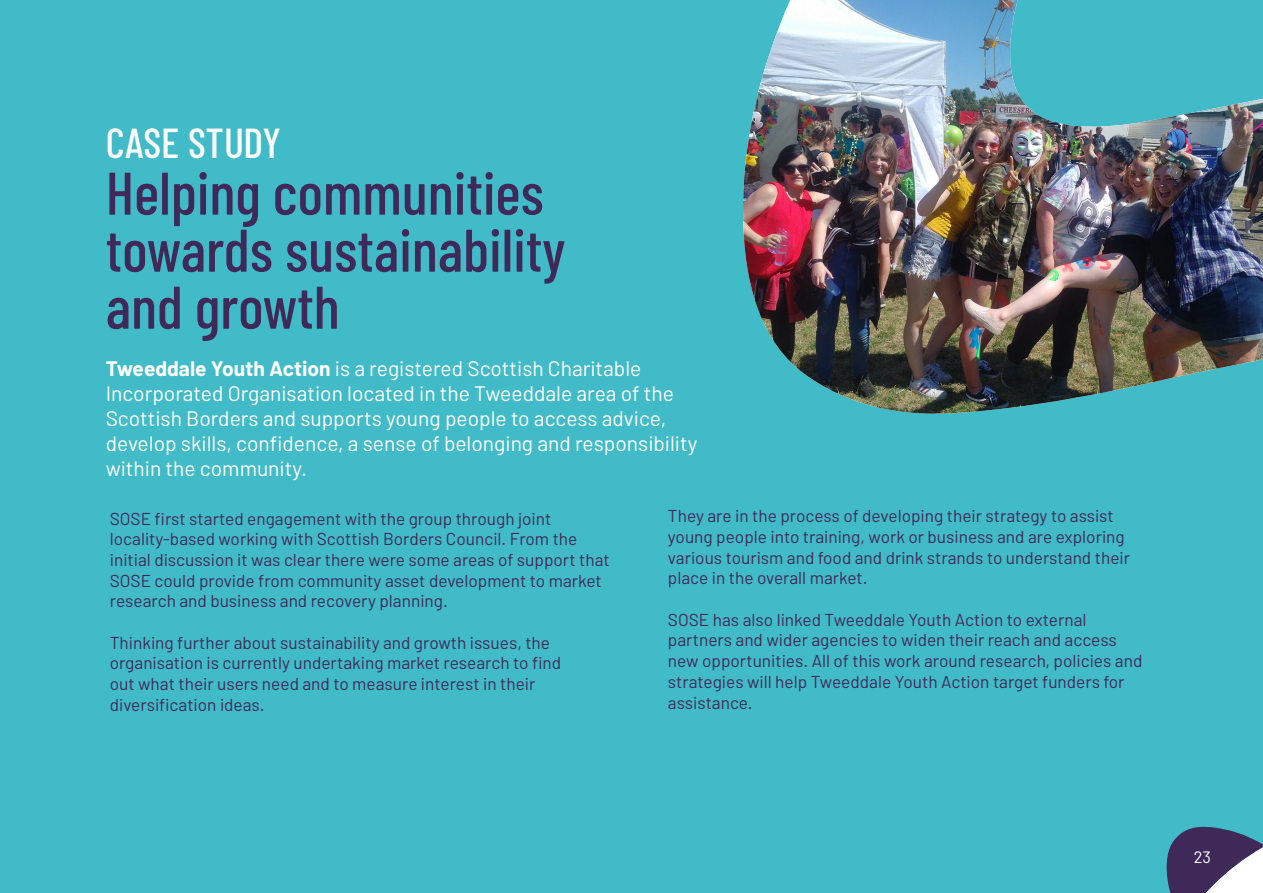
<style>
.page{position:relative;width:1263px;height:893px;background:#42bbc8}
.page>*{position:absolute;margin:0;border:0;box-sizing:border-box;transform-origin:0 0}
.t1{font:500 60px/57px "Barlow Condensed";color:#3f2958}
.t2{font:500 42px "Barlow Condensed";letter-spacing:-.01em;color:#fff}
.t3{font:21px/25.2px "Barlow";color:#fff}
.t4{font:17.25px/20.7px "Barlow";color:#3f2958}
.t5{font:16.5px "Barlow";color:#fff}
.s1{font-weight:700}
</style>
<div class="page">
<svg style="left:1167px;top:826px;width:96px;height:67px;background:#6a698a"></svg>
<img style="left:743px;top:0;width:520px;height:414px">
<h2 class="t2" style="left:106px;top:116px;width:177px">CASE STUDY</h2>
<h1 class="t1" style="left:106px;top:163px;width:461px">Helping communities towards sustainability and growth</h1>
<p class="t3" style="left:106px;top:355px;width:593px"><span class="s1">Tweeddale Youth Action</span> is a registered Scottish Charitable Incorporated Organisation located in the Tweeddale area of the Scottish Borders and supports young people to access advice, develop skills, confidence, a sense of belonging and responsibility within the community.</p>
<p class="t4" style="left:668px;top:505px;width:464px">They are in the process of developing their strategy to assist young people into training, work or business and are exploring various tourism and food and drink strands to understand their place in the overall market.</p>
<p class="t4" style="left:668px;top:609px;width:476px">SOSE has also linked Tweeddale Youth Action to external partners and wider agencies to widen their reach and access new opportunities. All of this work around research, policies and strategies will help Tweeddale Youth Action target funders for assistance.</p>
<p class="t4" style="left:110px;top:508px;width:501px">SOSE first started engagement with the group through joint locality-based working with Scottish Borders Council. From the initial discussion it was clear there were some areas of support that SOSE could provide from community asset development to market research and business and recovery planning.</p>
<p class="t4" style="left:110px;top:632px;width:453px">Thinking further about sustainability and growth issues, the organisation is currently undertaking market research to find out what their users need and to measure interest in their diversification ideas.</p>
<p class="t5" style="left:1194px;top:847px;width:19px">23</p>
</div>
